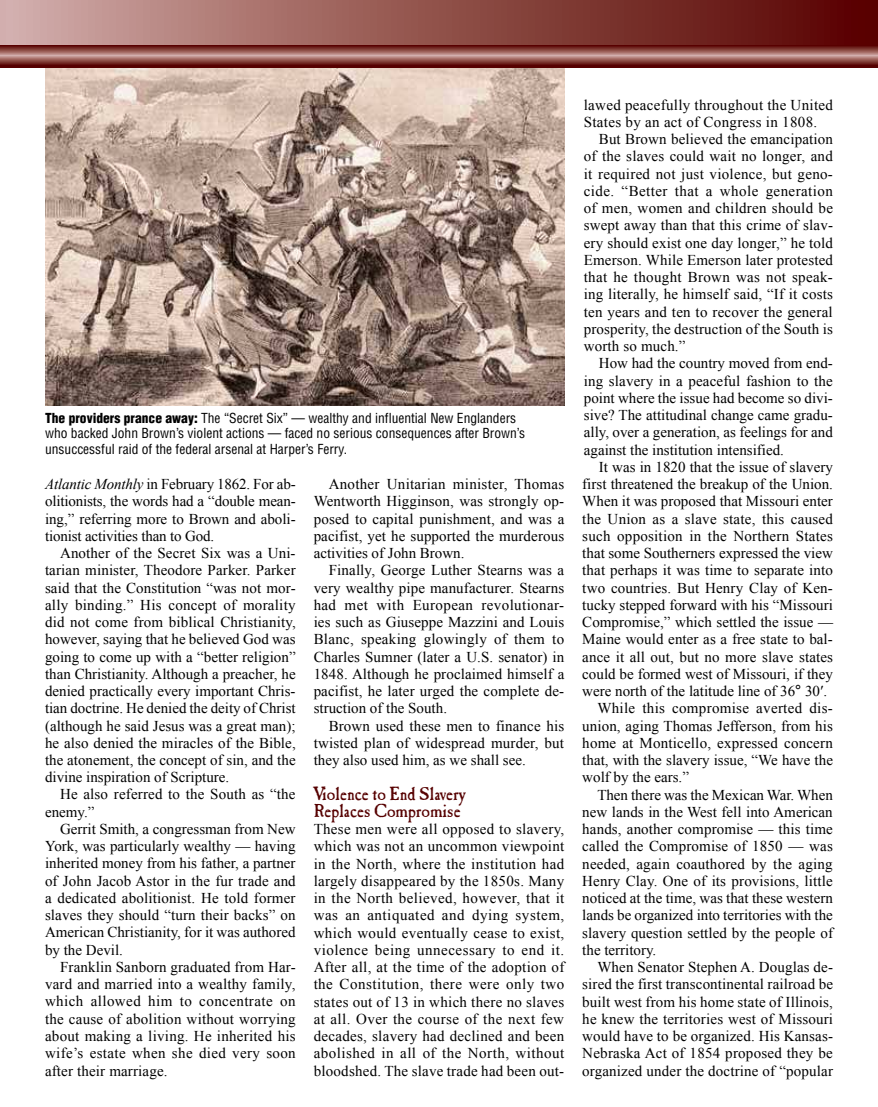
<style>
.page{position:relative;width:878px;height:1107px;background:#fff}
.page>*{position:absolute;margin:0;border:0;box-sizing:border-box;transform-origin:0 0}
.t1{font:18px/17.2px "Caslon Antique";color:#560000}
.t2{font:15px/17.2px "Times New Roman";letter-spacing:.005em;color:#000;text-align:justify}
.t3{font:condensed 13.5px/15.8px "Helvetica";color:#000}
.s1{font-weight:900}
.s2{font-style:italic}
.s3{font-family:"Helvetica";font-stretch:condensed}
</style>
<div class="page">
<img style="left:45px;top:68px;width:519px;height:338px">
<div style="left:0;top:0;width:878px;height:57px;background:linear-gradient(to right,#d1aba5,#540000)"></div>
<svg style="left:0;top:45px;width:878px;height:23px;background:#894743"></svg>
<p class="t3" style="left:45px;top:410px;width:481px"><span class="s1">The providers prance away:</span> The “Secret Six” — wealthy and influential New Englanders who backed John Brown’s violent actions — faced no serious consequences after Brown’s unsuccessful raid of the federal arsenal at Harper’s Ferry.</p>
<p class="t2" style="left:45px;top:475px;width:252px"><span class="s2">Atlantic Monthly</span> in February 1862. For ab&shy;olitionists, the words had a “double mean&shy;ing,” referring more to Brown and aboli&shy;tionist activities than to God.</p>
<p class="t2" style="left:45px;top:544px;width:252px;text-indent:15px">Another of the Secret Six was a Uni&shy;tarian minister, Theodore Parker. Parker said that the Constitution “was not mor&shy;ally binding.” His concept of morality did not come from biblical Christianity, however, saying that he believed God was going to come up with a “better religion” than Christianity. Although a preacher, he denied practically every important Chris&shy;tian doctrine. He denied the deity of Christ (although he said Jesus was a great man); he also denied the miracles of the Bible, the atonement, the concept of sin, and the divine inspiration of Scripture.</p>
<p class="t2" style="left:45px;top:786px;width:252px;text-indent:15px">He also referred to the South as “the enemy.”</p>
<p class="t2" style="left:45px;top:820px;width:252px;text-indent:15px">Gerrit Smith, a congressman from New York, was particularly wealthy — having inherited money from his father, a partner of John Jacob Astor in the fur trade and a dedicated abolitionist. He told former slaves they should “turn their backs” on American Christianity, for it was authored by the Devil.</p>
<p class="t2" style="left:45px;top:958px;width:252px;text-indent:15px">Franklin Sanborn graduated from Har&shy;vard and married into a wealthy family, which allowed him to concentrate on the cause of abolition without worrying about making a living. He inherited his wife’s estate when she died very soon after their marriage.</p>
<p class="t2" style="left:314px;top:475px;width:252px;text-indent:15px">Another Unitarian minister, Thomas Wentworth Higginson, was strongly op&shy;posed to capital punishment, and was a pacifist, yet he supported the murderous activities of John Brown.</p>
<p class="t2" style="left:314px;top:562px;width:252px;text-indent:15px">Finally, George Luther Stearns was a very wealthy pipe manufacturer. Stearns had met with European revolutionar&shy;ies such as Giuseppe Mazzini and Louis Blanc, speaking glowingly of them to Charles Sumner (later a U.S. senator) in 1848. Although he proclaimed himself a pacifist, he later urged the complete de&shy;struction of the South.</p>
<p class="t2" style="left:314px;top:717px;width:252px;text-indent:15px">Brown used these men to finance his twisted plan of widespread murder, but they also used him, as we shall see.</p>
<p class="t1" style="left:314px;top:787px;width:154px">Violence to End Slavery<br>Replaces Compromise</p>
<p class="t2" style="left:314px;top:820px;width:252px">These men were all opposed to slavery, which was not an uncommon viewpoint in the North, where the institution had largely disappeared by the 1850s. Many in the North believed, however, that it was an antiquated and dying system, which would eventually cease to exist, violence being unnecessary to end it.<br>After all, at the time of the adoption of the Constitution, there were only two states out of 13 in which there no slaves at all. Over the course of the next few decades, slavery had declined and been abolished in all of the North, without bloodshed. The slave trade had been out-</p>
<p class="t2" style="left:584px;top:96px;width:251px">lawed peacefully throughout the United<br>States by an act of Congress in 1808.</p>
<p class="t2" style="left:584px;top:130px;width:251px;text-indent:15px">But Brown believed the emancipation of the slaves could wait no longer, and it required not just violence, but geno&shy;cide. “Better that a whole generation of men, women and children should be swept away than that this crime of slav&shy;ery should exist one day longer,” he told Emerson. While Emerson later protested that he thought Brown was not speak&shy;ing literally, he himself said, “If it costs ten years and ten to recover the general prosperity, the destruction of the South is worth so much.”</p>
<p class="t2" style="left:584px;top:355px;width:251px;text-indent:15px">How had the country moved from end&shy;ing slavery in a peaceful fashion to the point where the issue had become so divi&shy;sive? The attitudinal change came gradu&shy;ally, over a generation, as feelings for and against the institution intensified.</p>
<p class="t2" style="left:599px;top:458px;width:235px">It was in 1820 that the issue of slavery</p>
<p class="t2" style="left:582px;top:475px;width:252px">first threatened the breakup of the Union.</p>
<p class="t2" style="left:582px;top:493px;width:252px">When it was proposed that Missouri enter</p>
<p class="t2" style="left:582px;top:510px;width:252px">the Union as a slave state, this caused</p>
<p class="t2" style="left:582px;top:527px;width:252px">such opposition in the Northern States</p>
<p class="t2" style="left:582px;top:544px;width:252px">that some Southerners expressed the view</p>
<p class="t2" style="left:582px;top:562px;width:252px">that perhaps it was time to separate into</p>
<p class="t2" style="left:582px;top:579px;width:252px">two countries. But Henry Clay of Ken-</p>
<p class="t2" style="left:582px;top:596px;width:252px">tucky stepped forward with his “Missouri</p>
<p class="t2" style="left:582px;top:613px;width:252px">Compromise,” which settled the issue —</p>
<p class="t2" style="left:582px;top:631px;width:252px">Maine would enter as a free state to bal-</p>
<p class="t2" style="left:582px;top:648px;width:252px">ance it all out, but no more slave states</p>
<p class="t2" style="left:582px;top:665px;width:252px">could be formed west of Missouri, if they</p>
<p class="t2" style="left:582px;top:682px;width:246px">were north of the latitude line of 36<span class="s3">°</span> 30′.</p>
<p class="t2" style="left:597px;top:700px;width:237px">While this compromise averted dis-</p>
<p class="t2" style="left:582px;top:717px;width:252px">union, aging Thomas Jefferson, from his</p>
<p class="t2" style="left:582px;top:734px;width:252px">home at Monticello, expressed concern</p>
<p class="t2" style="left:582px;top:751px;width:252px">that, with the slavery issue, “We have the</p>
<p class="t2" style="left:582px;top:769px;width:108px">wolf by the ears.”</p>
<p class="t2" style="left:597px;top:786px;width:237px">Then there was the Mexican War. When</p>
<p class="t2" style="left:582px;top:803px;width:252px">new lands in the West fell into American</p>
<p class="t2" style="left:582px;top:820px;width:252px">hands, another compromise — this time</p>
<p class="t2" style="left:582px;top:838px;width:252px">called the Compromise of 1850 — was</p>
<p class="t2" style="left:582px;top:855px;width:252px">needed, again coauthored by the aging</p>
<p class="t2" style="left:582px;top:872px;width:252px">Henry Clay. One of its provisions, little</p>
<p class="t2" style="left:582px;top:889px;width:252px">noticed at the time, was that these western</p>
<p class="t2" style="left:582px;top:907px;width:252px">lands be organized into territories with the</p>
<p class="t2" style="left:582px;top:924px;width:252px">slavery question settled by the people of</p>
<p class="t2" style="left:582px;top:941px;width:75px">the territory.</p>
<p class="t2" style="left:597px;top:958px;width:237px">When Senator Stephen A. Douglas de-</p>
<p class="t2" style="left:582px;top:976px;width:252px">sired the first transcontinental railroad be</p>
<p class="t2" style="left:582px;top:993px;width:252px">built west from his home state of Illinois,</p>
<p class="t2" style="left:582px;top:1010px;width:252px">he knew the territories west of Missouri</p>
<p class="t2" style="left:582px;top:1027px;width:252px">would have to be organized. His Kansas-</p>
<p class="t2" style="left:582px;top:1045px;width:252px">Nebraska Act of 1854 proposed they be</p>
<p class="t2" style="left:582px;top:1062px;width:252px">organized under the doctrine of “popular</p>
</div>
